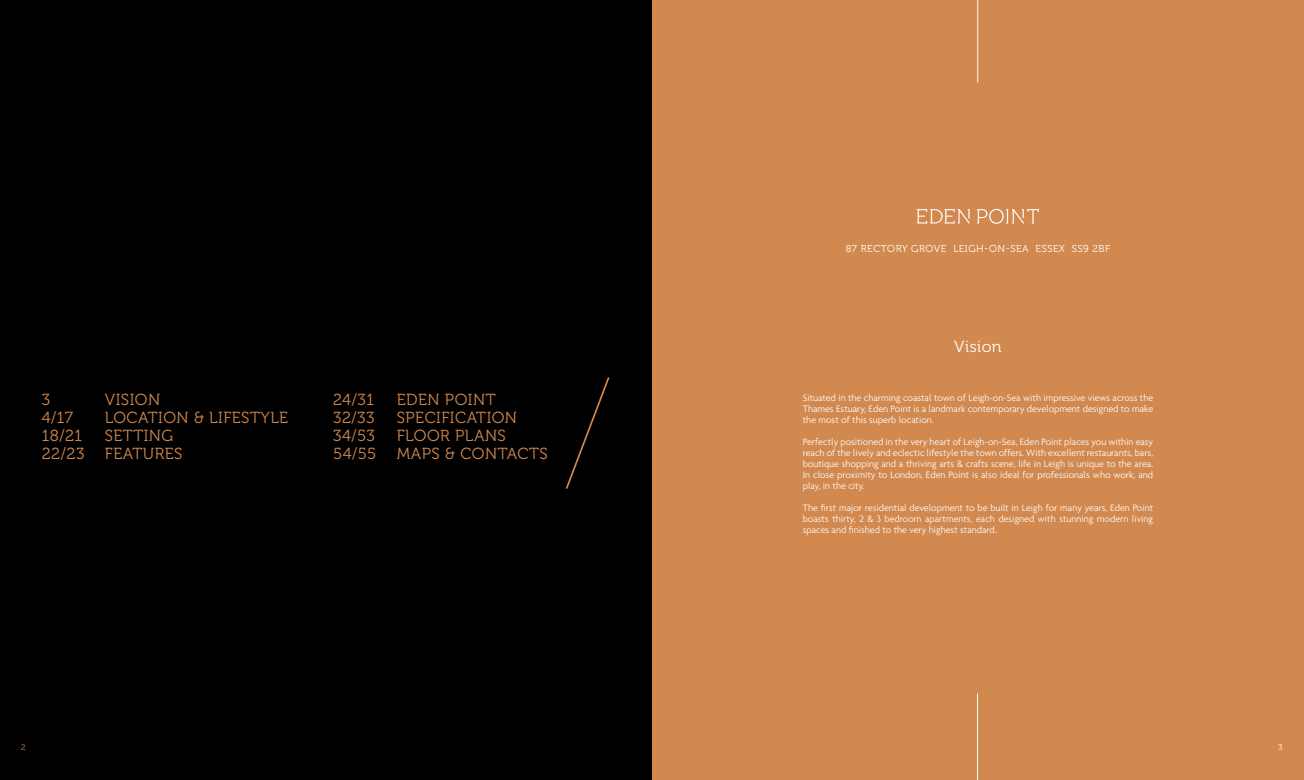
<style>
.page{position:relative;width:1304px;height:780px;background:#fff}
.page>*{position:absolute;margin:0;border:0;box-sizing:border-box;transform-origin:0 0}
.t1{font:16px/18px "Museo 300";letter-spacing:.03em;color:#d2894f}
.t2{font:16px "Museo 300";letter-spacing:.03em;color:#fff}
.t3{font:300 10px/11px "Agenda";color:#fff;text-align:justify}
.t4{font:10px "Museo 300";letter-spacing:.05em;color:#fff}
.t5{font:8px "Museo 300";color:#d2894f}
.t6{font:8px "Museo 300";color:#fff}
</style>
<div class="page">
<div style="left:652px;top:0;width:652px;height:780px;background:#d2894f"></div>
<div style="left:0;top:0;width:652px;height:780px;background:#000"></div>
<svg style="left:917px;top:209px;width:53px;height:14px"></svg>
<svg style="left:977px;top:209px;width:62px;height:15px"></svg>
<hr style="left:977px;top:0;width:1px;height:82px;background:#fff">
<hr style="left:977px;top:693px;width:1px;height:87px;background:#fff">
<svg style="left:566px;top:377px;width:44px;height:112px"></svg>
<p class="t4" style="left:846px;top:243px;width:30px">87 RECTORY</p>
<p class="t4" style="left:911px;top:243px;width:16px">GROVE</p>
<p class="t4" style="left:953px;top:243px;width:70px">LEIGH-ON-SEA</p>
<p class="t4" style="left:1036px;top:243px;width:76px">ESSEX SS9 2BF</p>
<h1 class="t1" style="left:42px;top:390px;width:44px">3<br>4/17<br>18/21<br>22/23</h1>
<h1 class="t1" style="left:105px;top:390px;width:185px">VISION<br>LOCATION &amp; LIFESTYLE<br>SETTING<br>FEATURES</h1>
<h1 class="t1" style="left:333px;top:390px;width:45px">24/31<br>32/33<br>34/53<br>54/55</h1>
<h1 class="t2" style="left:954px;top:337px;width:49px">VISION</h1>
<h1 class="t1" style="left:397px;top:390px;width:152px">EDEN POINT<br>SPECIFICATION<br>FLOOR PLANS<br>MAPS &amp; CONTACTS</h1>
<p class="t3" style="left:803px;top:391px;width:352px">Situated in the charming coastal town of Leigh-on-Sea with impressive views across the Thames Estuary, Eden Point is a landmark contemporary development designed to make the most of this superb location.</p>
<p class="t3" style="left:803px;top:435px;width:352px">Perfectly positioned in the very heart of Leigh-on-Sea, Eden Point places you within easy reach of the lively and eclectic lifestyle the town offers. With excellent restaurants, bars, boutique shopping and a thriving arts &amp; crafts scene, life in Leigh is unique to the area.<br>In close proximity to London, Eden Point is also ideal for professionals who work, and play, in the city.</p>
<p class="t3" style="left:803px;top:501px;width:352px">The first major residential development to be built in Leigh for many years, Eden Point boasts thirty, 2 &amp; 3 bedroom apartments, each designed with stunning modern living spaces and finished to the very highest standard.</p>
<p class="t5" style="left:21px;top:742px;width:6px">2</p>
<p class="t6" style="left:1278px;top:742px;width:6px">3</p>
</div>
